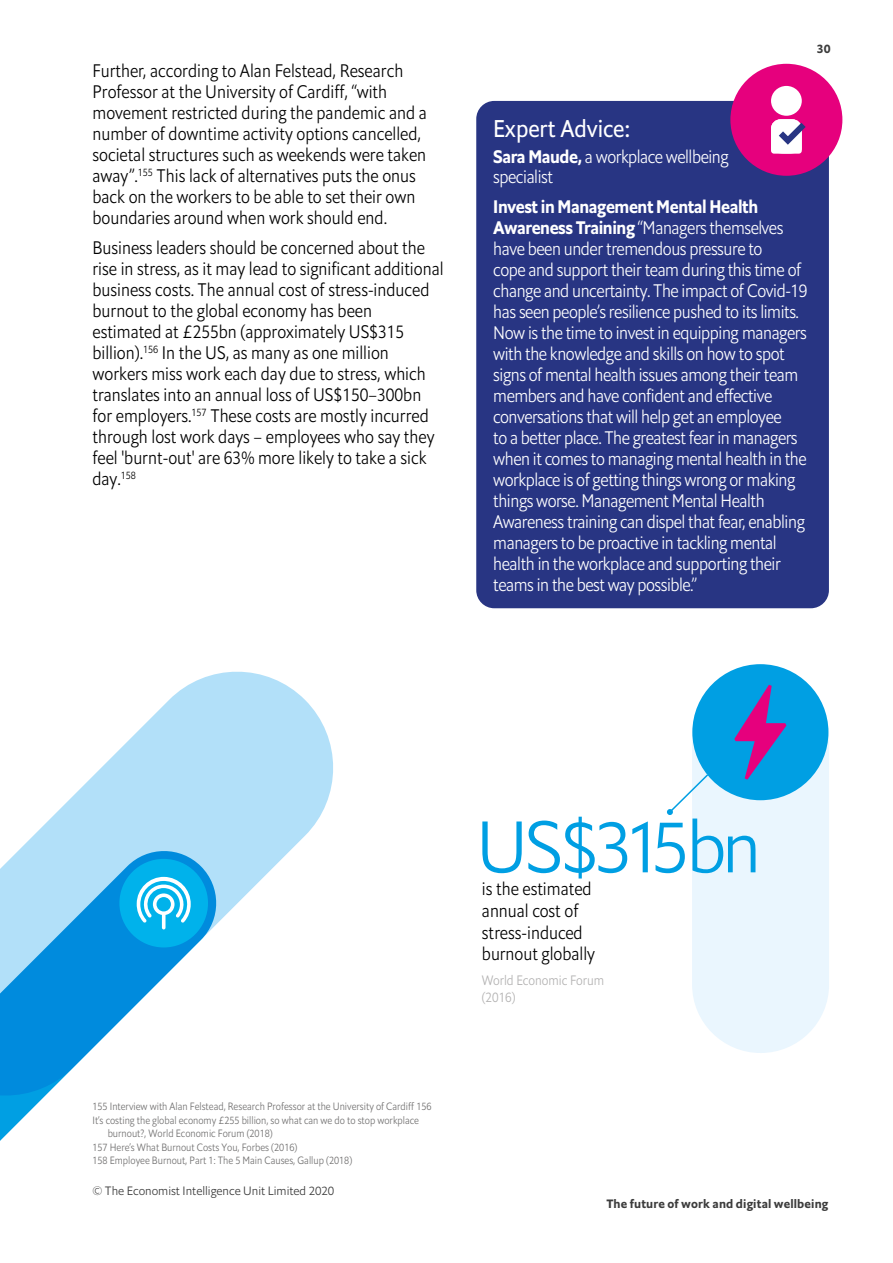
<style>
.page{position:relative;width:893px;height:1263px;background:#fff}
.page>*{position:absolute;margin:0;border:0;box-sizing:border-box;transform-origin:0 0}
.t1{font:72px "Econ Sans Lig";letter-spacing:-.06em;color:#009fe3}
.t2{font:24px "Econ Sans Cnd Reg";color:#fff}
.t3{font:18px/21px "Econ Sans Cnd Lig";color:#000}
.t4{font:18px/21px "Econ Sans Cnd Lig";letter-spacing:-.025em;color:#fff}
.t5{font:18px "Econ Sans Cnd Bol";letter-spacing:-.025em;color:#fff}
.t6{font:13.5px/16.5px "Econ Sans Cnd Lig";color:#b3b2b2}
.t7{font:12px "Econ Sans Lig";color:#3c3c3c}
.t8{font:12px "Econ Sans Bol";letter-spacing:.01em;color:#3c3c3c}
.t9{font:10.5px "Econ Sans Cnd Lig";color:#706f6f}
.s1{font-family:"Econ Sans Cnd";font-weight:300}
.s2{font-family:"Econ Sans Cnd Bol"}
</style>
<div class="page">
<div style="left:476px;top:101px;width:353px;height:507px;background:#283583;border-radius:18px"></div>
<div style="left:730px;top:64px;width:112px;height:112px;background:#e6007d;border-radius:50%"></div>
<div style="left:771px;top:86px;width:31px;height:30px;background:#fff;border-radius:50%"></div>
<svg style="left:771px;top:119px;width:35px;height:35px"></svg>
<div style="left:692px;top:667px;width:137px;height:386px;background:#eaf6fe;border-radius:68px"></div>
<div style="left:692px;top:664px;width:136px;height:136px;background:#009fe3;border-radius:50%"></div>
<svg style="left:667px;top:773px;width:43px;height:42px"></svg>
<svg style="left:734px;top:685px;width:52px;height:95px"></svg>
<svg style="left:0;top:1105px;width:36px;height:36px"></svg>
<svg style="left:0;top:671px;width:333px;height:434px"></svg>
<div style="left:119px;top:859px;width:89px;height:88px;background:#00b2eb;border-radius:50%"></div>
<svg style="left:137px;top:877px;width:54px;height:52px"></svg>
<p class="t3" style="left:92px;top:60px;width:336px">Further, according to Alan Felstead, Research Professor at the University of Cardiff, “with movement restricted during the pandemic and a number of downtime activity options cancelled, societal structures such as weekends were taken away”.<sup>155</sup> This lack of alternatives puts the onus back on the workers to be able to set their own boundaries around when work should end.</p>
<p class="t3" style="left:92px;top:237px;width:353px">Business leaders should be concerned about the rise in stress, as it may lead to significant additional business costs. The annual cost of stress-induced burnout to the global economy has been estimated at £255bn (approximately US$315 billion).<sup>156</sup> In the US, as many as one million workers miss work each day due to stress, which translates into an annual loss of US$150–300bn for employers.<sup>157</sup> These costs are mostly incurred through lost work days – employees who say they feel <span class="s1">'</span>burnt<span class="s1">-</span>out<span class="s1">'</span> are 63% more likely to take a sick day.<sup>158</sup></p>
<p class="t8" style="left:817px;top:41px;width:15px">30</p>
<h2 class="t2" style="left:493px;top:113px;width:138px">Expert Advice:</h2>
<p class="t4" style="left:493px;top:146px;width:237px"><span class="s2">Sara Maude,</span> a workplace wellbeing specialist</p>
<p class="t5" style="left:493px;top:195px;width:266px">Invest in Management Mental Health</p>
<p class="t4" style="left:493px;top:217px;width:316px"><span class="s2">Awareness Training</span> “Managers themselves have been under tremendous pressure to<br>cope and support their team during this time of change and uncertainty. The impact of C<span class="s1">ovid</span>-19 has seen people’s resilience pushed to its limits.<br>Now is the time to invest in equipping managers with the knowledge and skills on how to spot signs of mental health issues among their team members and have confident and effective conversations that will help get an employee<br>to a better place. The greatest fear in managers when it comes to managing mental health in the workplace is of getting things wrong or making things worse. Management Mental Health Awareness training can dispel that fear, enabling managers to be proactive in tackling mental health in the workplace and supporting their teams in the best way possible.”</p>
<p class="t9" style="left:92px;top:1099px;width:341px">155 Interview with Alan Felstead, Research Professor at the University of Cardiff 156</p>
<p class="t9" style="left:92px;top:1113px;width:328px">It’s costing the global economy £255 billion, so what can we do to stop workplace</p>
<p class="t9" style="left:108px;top:1127px;width:167px">burnout?, World Economic Forum (2018)</p>
<p class="t9" style="left:92px;top:1140px;width:206px">157 Here’s What Burnout Costs You, Forbes (2016)</p>
<p class="t9" style="left:92px;top:1154px;width:261px">158 Employee Burnout, Part 1: The 5 Main Causes, Gallup (2018)</p>
<p class="t7" style="left:92px;top:1183px;width:243px">© The Economist Intelligence Unit Limited 2020</p>
<h1 class="t1" style="left:476px;top:800px;width:286px">US$315bn</h1>
<p class="t3" style="left:482px;top:878px;width:114px;line-height:21.6px">is the estimated annual cost of stress-induced burnout globally</p>
<p class="t6" style="left:482px;top:972px;width:124px">World Economic Forum (2016)</p>
<p class="t8" style="left:606px;top:1196px;width:223px">The future of work and digital wellbeing</p>
</div>
